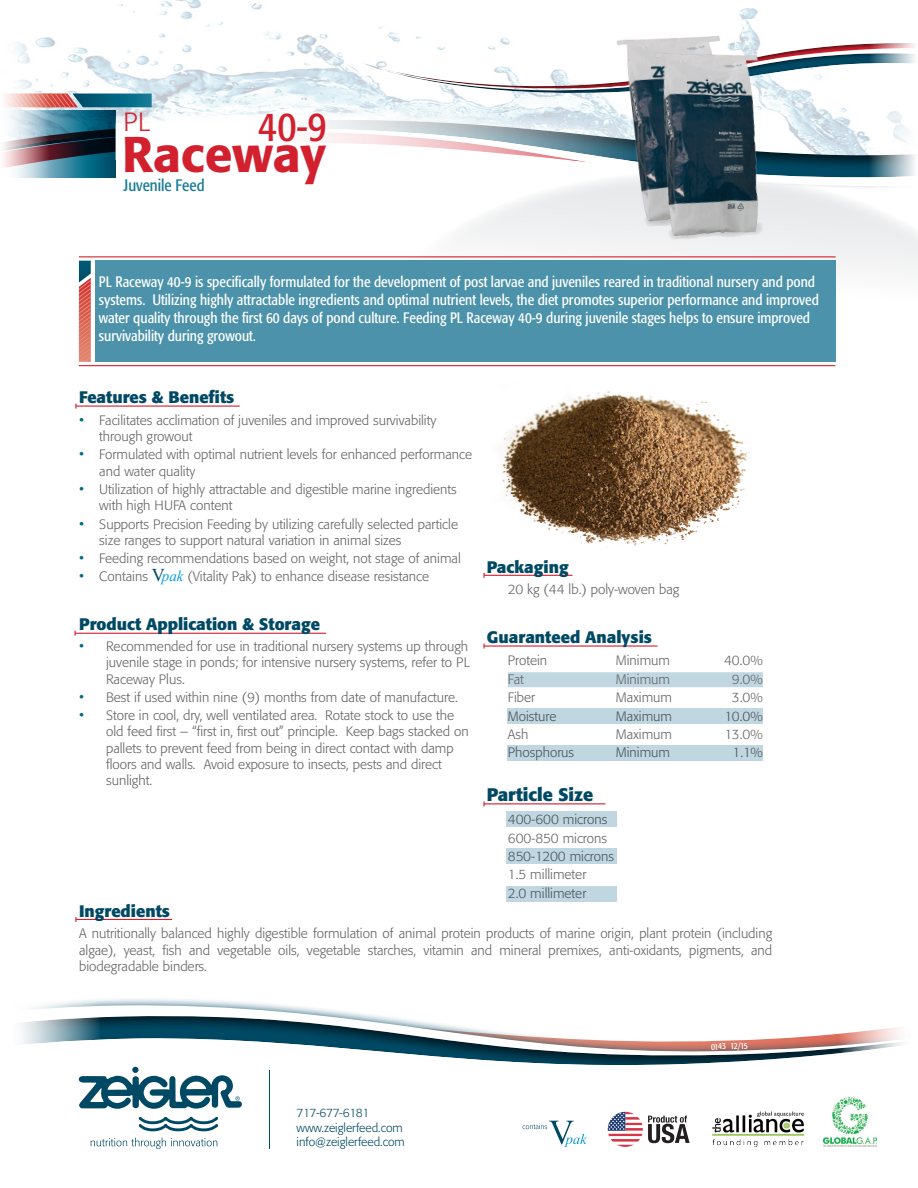
<style>
.page{position:relative;width:918px;height:1188px;background:#fff}
.page>*{position:absolute;margin:0;border:0;box-sizing:border-box;transform-origin:0 0}
.t1{font:500 49.65px "Formata";color:#d2202f}
.t2{font:condensed 41.85px "Formata";color:#d2202f}
.t3{font:300 26.1px "Formata";color:#d2202f}
.t4{font:700 18px "Formata";color:#004964}
.t5{font:700 16.5px "Formata";color:#004964}
.t6{font:condensed 16.5px "Formata";color:#177a96}
.t7{font:condensed 15px/18px "Formata";color:#fff}
.t8{font:300 13.5px/16.2px "Formata";color:#636366}
.t9{font:300 12px/14.4px "Formata";color:#004964}
.t10{font:condensed 9px "Formata";color:#fff}
.s1{font-size:15px;color:#006b86}
.s2{font-family:"Times New Roman";font-weight:400;font-size:18px;color:#004964}
.s3{font-family:"Times New Roman";font-weight:400;font-style:italic;font-size:15px;color:#069ddc}
</style>
<div class="page">
<svg style="left:78px;top:999px;width:778px;height:99px"></svg>
<svg style="left:22px;top:999px;width:78px;height:68px"></svg>
<div style="left:838px;top:986px;width:80px;height:96px;background:#fff"></div>
<svg style="left:380px;top:257px;width:538px;height:110px"></svg>
<hr style="left:269px;top:1070px;width:1px;height:79px;background:#004964">
<svg style="left:78px;top:215px;width:840px;height:42px"></svg>
<img style="left:49px;top:0;width:709px;height:48px">
<svg style="left:50px;top:48px;width:832px;height:167px"></svg>
<svg style="left:363px;top:16px;width:395px;height:21px"></svg>
<svg style="left:365px;top:28px;width:504px;height:62px"></svg>
<svg style="left:49px;top:90px;width:833px;height:123px"></svg>
<svg style="left:49px;top:110px;width:66px;height:68px;background:#1c5065"></svg>
<svg style="left:49px;top:94px;width:103px;height:14px"></svg>
<svg style="left:3px;top:37px;width:46px;height:141px"></svg>
<svg style="left:869px;top:43px;width:46px;height:157px"></svg>
<hr style="left:79px;top:365px;width:756px;height:1px;background:#d2202f">
<svg style="left:79px;top:261px;width:12px;height:101px"></svg>
<svg style="left:91px;top:1138px;width:126px;height:11px"></svg>
<svg style="left:139px;top:1117px;width:79px;height:14px"></svg>
<div style="left:132px;top:1067px;width:7px;height:6px;background:#004964;border-radius:50%"></div>
<svg style="left:79px;top:1075px;width:163px;height:34px"></svg>
<svg style="left:116px;top:102px;width:480px;height:58px"></svg>
<div style="left:95px;top:261px;width:740px;height:101px;background:#4b92aa"></div>
<hr style="left:79px;top:256px;width:757px;height:1px;background:#d2202f">
<img style="left:712px;top:1111px;width:92px;height:36px">
<svg style="left:523px;top:1121px;width:64px;height:26px"></svg>
<svg style="left:608px;top:1112px;width:82px;height:35px"></svg>
<img style="left:824px;top:1098px;width:53px;height:49px">
<hr style="left:76px;top:406px;width:164px;height:1px;background:#d2202f">
<hr style="left:75px;top:633px;width:251px;height:1px;background:#d2202f">
<hr style="left:484px;top:575px;width:89px;height:1px;background:#d2202f">
<hr style="left:484px;top:645px;width:174px;height:2px;background:#d2202f">
<hr style="left:484px;top:803px;width:121px;height:1px;background:#d2202f">
<hr style="left:76px;top:919px;width:96px;height:1px;background:#d2202f">
<img style="left:596px;top:19px;width:154px;height:208px">
<img style="left:621px;top:31px;width:168px;height:217px">
<div style="left:68px;top:197px;width:204px;height:31px;background:#fff"></div>
<div style="left:508px;top:672px;width:255px;height:15px;background:#c0d7e2"></div>
<div style="left:507px;top:709px;width:256px;height:15px;background:#c0d7e2"></div>
<div style="left:507px;top:812px;width:110px;height:15px;background:#c0d7e2"></div>
<div style="left:507px;top:886px;width:110px;height:15px;background:#c0d7e2"></div>
<div style="left:507px;top:848px;width:110px;height:16px;background:#c0d7e2"></div>
<div style="left:507px;top:745px;width:256px;height:15px;background:#c0d7e2"></div>
<img style="left:498px;top:391px;width:253px;height:156px">
<svg style="left:737px;top:1042px;width:11px;height:9px"></svg>
<p class="t3" style="left:124px;top:106px;width:28px">PL</p>
<p class="t2" style="left:258px;top:101px;width:70px">40-9</p>
<p class="t1" style="left:122px;top:124px;width:205px">Raceway</p>
<p class="t6" style="left:124px;top:175px;width:83px">Juvenile Feed</p>
<p class="t7" style="left:99px;top:273px;width:721px">PL Raceway 40-9 is specifically formulated for the development of post larvae and juveniles reared in traditional nursery and pond systems. Utilizing highly attractable ingredients and optimal nutrient levels, the diet promotes superior performance and improved water quality through the first 60 days of pond culture. Feeding PL Raceway 40-9 during juvenile stages helps to ensure improved survivability during growout.</p>
<p class="t5" style="left:79px;top:387px;width:157px">Features &amp; Benefits</p>
<p class="t8" style="left:99px;top:412px;width:339px;text-indent:-20px"><span class="s1">•</span> Facilitates acclimation of juveniles and improved survivability through growout</p>
<p class="t8" style="left:99px;top:447px;width:374px;text-indent:-20px"><span class="s1">•</span> Formulated with optimal nutrient levels for enhanced performance and water quality</p>
<p class="t8" style="left:99px;top:481px;width:359px;text-indent:-20px"><span class="s1">•</span> Utilization of highly attractable and digestible marine ingredients with high HUFA content</p>
<p class="t8" style="left:99px;top:516px;width:360px;text-indent:-20px"><span class="s1">•</span> Supports Precision Feeding by utilizing carefully selected particle size ranges to support natural variation in animal sizes</p>
<p class="t8" style="left:79px;top:550px;width:383px"><span class="s1">•</span> Feeding recommendations based on weight, not stage of animal</p>
<p class="t8" style="left:79px;top:569px;width:352px"><span class="s1">•</span> Contains <span class="s2">V</span><span class="s3">pak</span> (Vitality Pak) to enhance disease resistance</p>
<p class="t5" style="left:79px;top:613px;width:242px">Product Application &amp; Storage</p>
<p class="t8" style="left:106px;top:638px;width:365px;text-indent:-27px"><span class="s1">•</span> Recommended for use in traditional nursery systems up through juvenile stage in ponds; for intensive nursery systems, refer to PL<br>Raceway Plus.</p>
<p class="t8" style="left:79px;top:689px;width:380px"><span class="s1">•</span> Best if used within nine (9) months from date of manufacture.</p>
<p class="t8" style="left:106px;top:708px;width:364px;text-indent:-27px"><span class="s1">•</span> Store in cool, dry, well ventilated area. Rotate stock to use the old feed first – “first in, first out” principle. Keep bags stacked on pallets to prevent feed from being in direct contact with damp floors and walls. Avoid exposure to insects, pests and direct sunlight.</p>
<p class="t5" style="left:487px;top:557px;width:83px">Packaging</p>
<p class="t8" style="left:508px;top:582px;width:173px">20 kg (44 lb.) poly-woven bag</p>
<p class="t5" style="left:487px;top:626px;width:167px">Guaranteed Analysis</p>
<p class="t8" style="left:508px;top:653px;width:41px">Protein</p>
<p class="t8" style="left:616px;top:653px;width:56px">Minimum</p>
<p class="t8" style="left:724px;top:653px;width:40px">40.0%</p>
<p class="t8" style="left:508px;top:671px;width:18px">Fat</p>
<p class="t8" style="left:616px;top:671px;width:56px">Minimum</p>
<p class="t8" style="left:732px;top:671px;width:32px">9.0%</p>
<p class="t8" style="left:508px;top:689px;width:29px">Fiber</p>
<p class="t8" style="left:616px;top:689px;width:58px">Maximum</p>
<p class="t8" style="left:732px;top:689px;width:32px">3.0%</p>
<p class="t8" style="left:508px;top:708px;width:50px">Moisture</p>
<p class="t8" style="left:616px;top:708px;width:58px">Maximum</p>
<p class="t8" style="left:725px;top:708px;width:40px">10.0%</p>
<p class="t8" style="left:508px;top:726px;width:22px">Ash</p>
<p class="t8" style="left:616px;top:726px;width:58px">Maximum</p>
<p class="t8" style="left:725px;top:726px;width:40px">13.0%</p>
<p class="t8" style="left:508px;top:745px;width:68px">Phosphorus</p>
<p class="t8" style="left:616px;top:745px;width:56px">Minimum</p>
<p class="t8" style="left:732px;top:745px;width:32px">1.1%</p>
<p class="t4" style="left:487px;top:784px;width:108px">Particle Size</p>
<p class="t8" style="left:508px;top:811px;width:101px">400-600 microns</p>
<p class="t8" style="left:508px;top:830px;width:101px">600-850 microns</p>
<p class="t8" style="left:508px;top:848px;width:108px">850-1200 microns</p>
<p class="t8" style="left:508px;top:867px;width:80px">1.5 millimeter</p>
<p class="t8" style="left:508px;top:885px;width:80px">2.0 millimeter</p>
<p class="t5" style="left:79px;top:901px;width:93px">Ingredients</p>
<p class="t8" style="left:79px;top:926px;width:695px;text-align:justify">A nutritionally balanced highly digestible formulation of animal protein products of marine origin, plant protein (including algae), yeast, fish and vegetable oils, vegetable starches, vitamin and mineral premixes, anti-oxidants, pigments, and biodegradable binders.</p>
<p class="t9" style="left:297px;top:1106px;width:110px">717-677-6181 www.zeiglerfeed.com info@zeiglerfeed.com</p>
<p class="t10" style="left:711px;top:1041px;width:28px;rotate:-1deg">0143 12</p>
</div>
